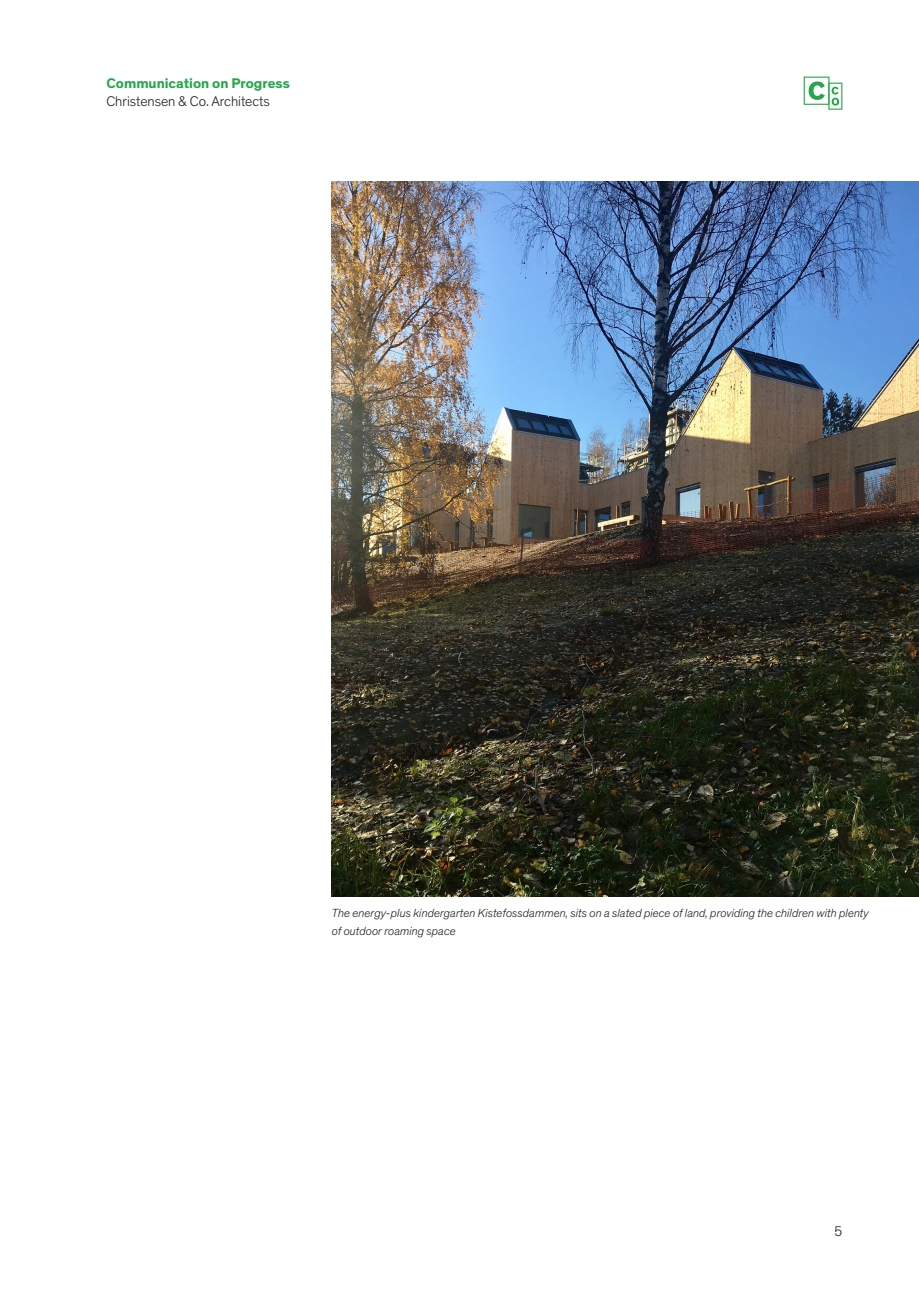
<style>
.page{position:relative;width:919px;height:1289px;background:#fff}
.page>*{position:absolute;margin:0;border:0;box-sizing:border-box;transform-origin:0 0}
.t1{font:300 14.25px "Theinhardt";color:#231f20}
.t2{font:700 14.25px "Theinhardt";color:#25a749}
.Underoverskrfit_besk{font:italic 300 12px/18px "Theinhardt";color:#231f20}
</style>
<div class="page">
<svg style="left:803px;top:77px;width:39px;height:33px"></svg>
<img style="left:332px;top:182px;width:586px;height:714px">
<p class="t2" style="left:106px;top:74px;width:185px">Communication on Progress</p>
<p class="t1" style="left:106px;top:93px;width:165px">Christensen &amp; Co. Architects</p>
<p class="Underoverskrfit_besk" style="left:332px;top:904px;width:538px">The energy-plus kindergarten Kistefossdammen, sits on a slated piece of land, providing the children with plenty of outdoor roaming space</p>
<p class="t1" style="left:833px;top:1222px;width:10px">5</p>
</div>
